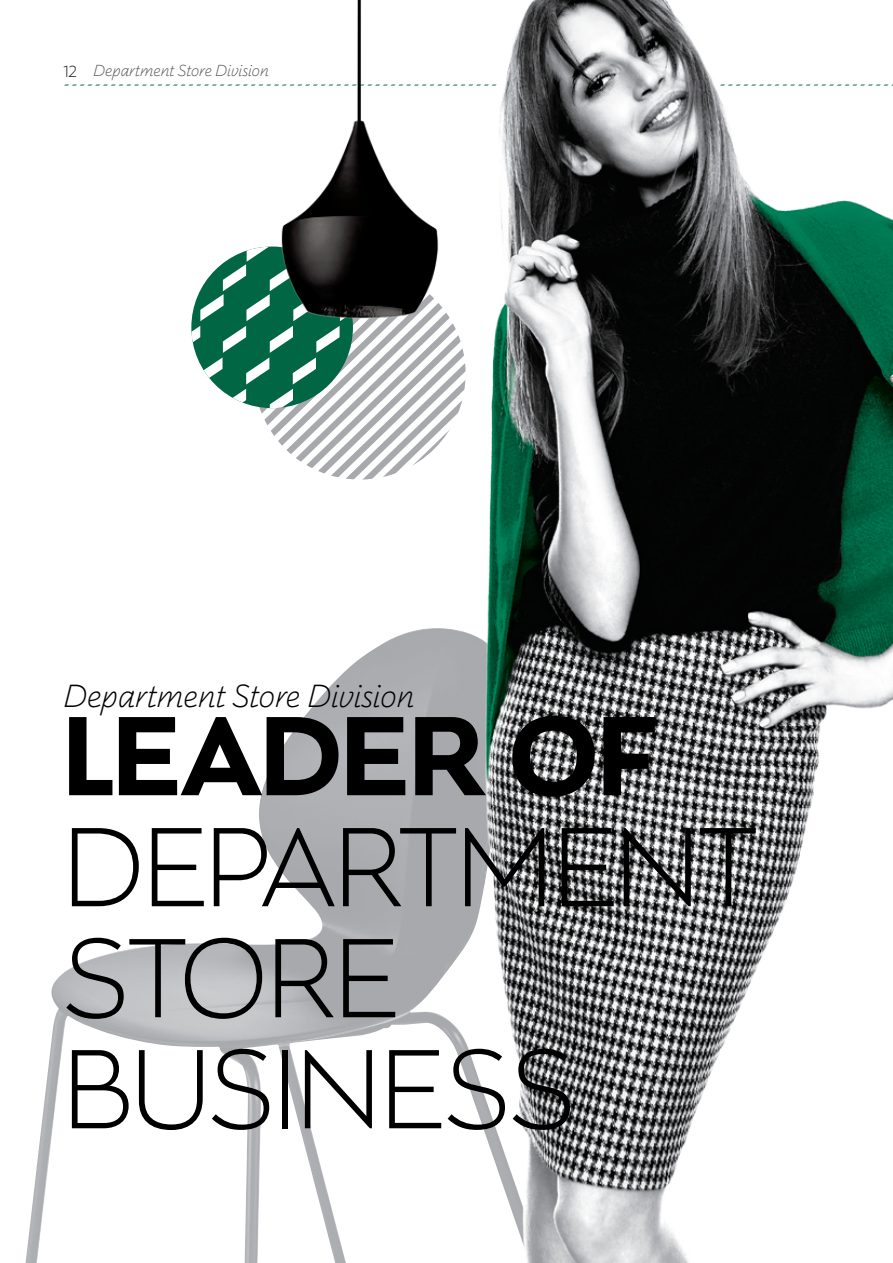
<style>
.page{position:relative;width:893px;height:1263px;background:#fff}
.page>*{position:absolute;margin:0;border:0;box-sizing:border-box;transform-origin:0 0}
.t1{font:300 126px/111px "Stockmann Sans";letter-spacing:-.02em;color:#000}
.t2{font:700 126px "Stockmann Sans";color:#000}
.t3{font:italic 300 36px "Stockmann Sans";color:#000}
.t4{font:italic 300 18px "Stockmann Sans";color:#57585a}
.s1{font-style:normal;color:#231f20}
</style>
<div class="page">
<img style="left:26px;top:964px;width:53px;height:299px">
<img style="left:79px;top:0;width:814px;height:1263px">
<svg style="left:191px;top:247px;width:275px;height:233px"></svg>
<svg style="left:65px;top:85px;width:431px;height:1px"></svg>
<img style="left:261px;top:0;width:197px;height:348px">
<p class="t4" style="left:64px;top:61px;width:207px"><span class="s1">12</span> Department Store Division</p>
<h2 class="t3" style="left:64px;top:676px;width:352px">Department Store Division</h2>
<h1 class="t2" style="left:62px;top:682px;width:519px">LEADER OF</h1>
<h1 class="t1" style="left:62px;top:814px;width:696px">DEPARTMENT<br>STORE<br>BUSINESS</h1>
</div>
